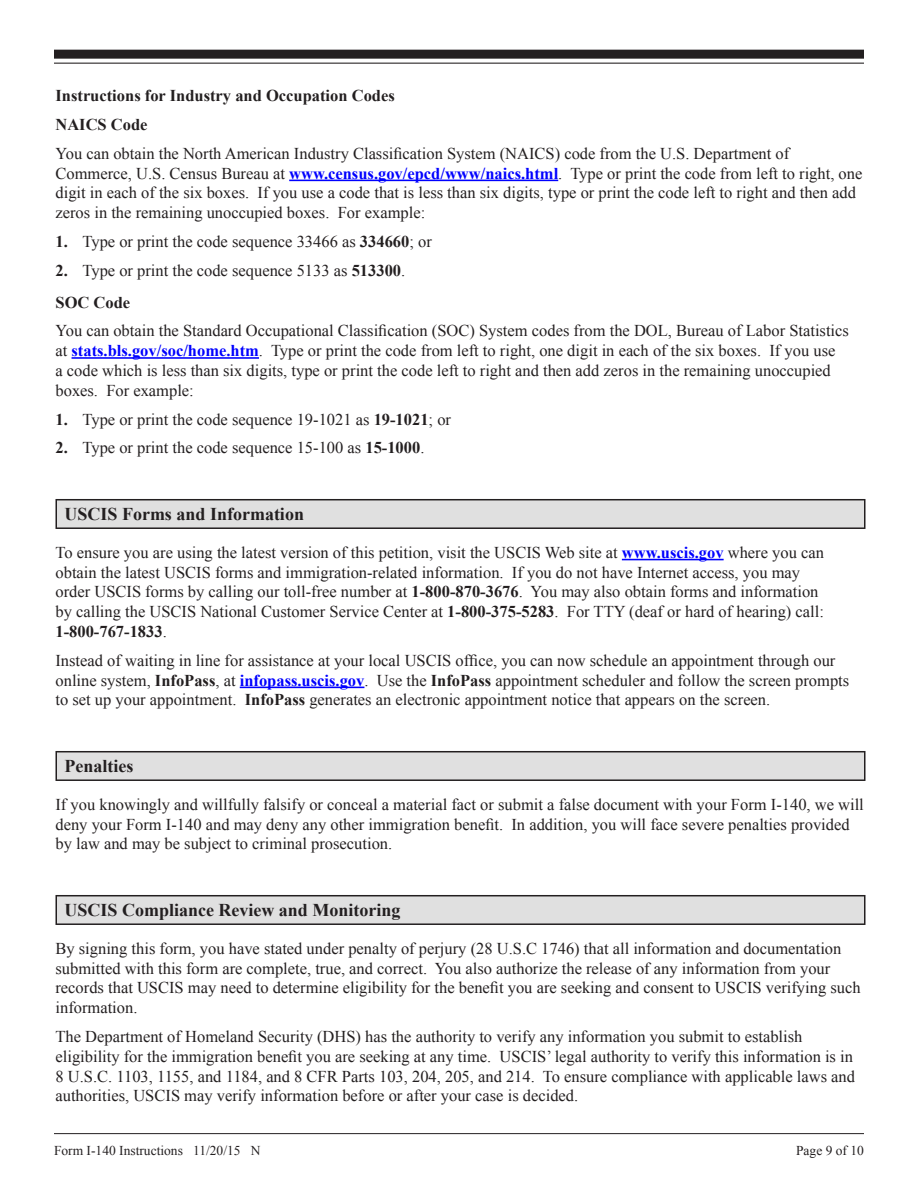
<style>
.page{position:relative;width:918px;height:1188px;background:#fff}
.page>*{position:absolute;margin:0;border:0;box-sizing:border-box;transform-origin:0 0}
.Section_Header_1{font:700 18px "Times New Roman";color:#231f20}
.Body_1{font:16.5px/19.8px "Times New Roman";color:#231f20}
.Body_1-2{font:700 16.5px "Times New Roman";color:#231f20}
.t1{font:13.5px "Times New Roman";color:#231f20}
.s1{font-weight:700;color:#00f}
.s2{font-weight:700}
</style>
<div class="page">
<hr style="left:54px;top:1133px;width:810px;height:1px;background:#231f20">
<div style="left:54px;top:50px;width:810px;height:9px;background:#231f20"></div>
<hr style="left:54px;top:63px;width:810px;height:1px;background:#231f20">
<hr style="left:289px;top:180px;width:269px;height:1px;background:#00f">
<hr style="left:72px;top:357px;width:187px;height:2px;background:#00f">
<div style="left:56px;top:499px;width:810px;height:30px;background:#7c7a7b"></div>
<div style="left:57px;top:500px;width:807px;height:27px;background:#e0e0e0"></div>
<hr style="left:622px;top:559px;width:102px;height:1px;background:#00f">
<hr style="left:240px;top:687px;width:124px;height:1px;background:#00f">
<div style="left:56px;top:751px;width:810px;height:30px;background:#7c7a7b"></div>
<div style="left:57px;top:752px;width:807px;height:27px;background:#e0e0e0"></div>
<div style="left:56px;top:895px;width:810px;height:30px;background:#7c7a7b"></div>
<div style="left:57px;top:896px;width:807px;height:27px;background:#e0e0e0"></div>
<p class="Body_1-2" style="left:56px;top:84px;width:341px">Instructions for Industry and Occupation Codes</p>
<p class="Body_1-2" style="left:56px;top:113px;width:94px">NAICS Code</p>
<p class="Body_1" style="left:56px;top:143px;width:808px">You can obtain the North American Industry Classification System (NAICS) code from the U.S. Department of Commerce, U.S. Census Bureau at <span class="s1">www.census.gov/epcd/www/naics.html</span>. Type or print the code from left to right, one digit in each of the six boxes. If you use a code that is less than six digits, type or print the code left to right and then add zeros in the remaining unoccupied boxes. For example:</p>
<p class="Body_1" style="left:56px;top:231px;width:378px"><span class="s2">1.</span> Type or print the code sequence 33466 as <span class="s2">334660</span>; or</p>
<p class="Body_1" style="left:56px;top:260px;width:351px"><span class="s2">2.</span> Type or print the code sequence 5133 as <span class="s2">513300</span>.</p>
<p class="Body_1-2" style="left:56px;top:291px;width:76px">SOC Code</p>
<p class="Body_1" style="left:56px;top:321px;width:795px">You can obtain the Standard Occupational Classification (SOC) System codes from the DOL, Bureau of Labor Statistics at <span class="s1">stats.bls.gov/soc/home.htm</span>. Type or print the code from left to right, one digit in each of the six boxes. If you use<br>a code which is less than six digits, type or print the code left to right and then add zeros in the remaining unoccupied boxes. For example:</p>
<p class="Body_1" style="left:56px;top:409px;width:397px"><span class="s2">1.</span> Type or print the code sequence 19-1021 as <span class="s2">19-1021</span>; or</p>
<p class="Body_1" style="left:56px;top:438px;width:371px"><span class="s2">2.</span> Type or print the code sequence 15-100 as <span class="s2">15-1000</span>.</p>
<h1 class="Section_Header_1" style="left:64px;top:502px;width:241px">USCIS Forms and Information</h1>
<p class="Body_1" style="left:56px;top:542px;width:770px">To ensure you are using the latest version of this petition, visit the USCIS Web site at <span class="s1">www.uscis.gov</span> where you can obtain the latest USCIS forms and immigration-related information. If you do not have Internet access, you may order USCIS forms by calling our toll-free number at <span class="s2">1-800-870-3676</span>. You may also obtain forms and information by calling the USCIS National Customer Service Center at <span class="s2">1-800-375-5283</span>. For TTY (deaf or hard of hearing) call:<br><span class="s2">1-800-767-1833</span>.</p>
<p class="Body_1" style="left:56px;top:650px;width:795px">Instead of waiting in line for assistance at your local USCIS office, you can now schedule an appointment through our online system, <span class="s2">InfoPass</span>, at <span class="s1">infopass.uscis.gov</span>. Use the <span class="s2">InfoPass</span> appointment scheduler and follow the screen prompts to set up your appointment. <span class="s2">InfoPass</span> generates an electronic appointment notice that appears on the screen.</p>
<h1 class="Section_Header_1" style="left:64px;top:754px;width:70px">Penalties</h1>
<p class="Body_1" style="left:56px;top:794px;width:810px">If you knowingly and willfully falsify or conceal a material fact or submit a false document with your Form I-140, we will deny your Form I-140 and may deny any other immigration benefit. In addition, you will face severe penalties provided by law and may be subject to criminal prosecution.</p>
<h1 class="Section_Header_1" style="left:64px;top:898px;width:338px">USCIS Compliance Review and Monitoring</h1>
<p class="Body_1" style="left:56px;top:938px;width:807px">By signing this form, you have stated under penalty of perjury (28 U.S.C 1746) that all information and documentation submitted with this form are complete, true, and correct. You also authorize the release of any information from your records that USCIS may need to determine eligibility for the benefit you are seeking and consent to USCIS verifying such information.</p>
<p class="Body_1" style="left:56px;top:1026px;width:801px">The Department of Homeland Security (DHS) has the authority to verify any information you submit to establish eligibility for the immigration benefit you are seeking at any time. USCIS’ legal authority to verify this information is in 8 U.S.C. 1103, 1155, and 1184, and 8 CFR Parts 103, 204, 205, and 214. To ensure compliance with applicable laws and authorities, USCIS may verify information before or after your case is decided.</p>
<p class="t1" style="left:54px;top:1141px;width:208px">Form I-140 Instructions 11/20/15 N</p>
<p class="t1" style="left:796px;top:1141px;width:69px">Page 9 of 10</p>
</div>
